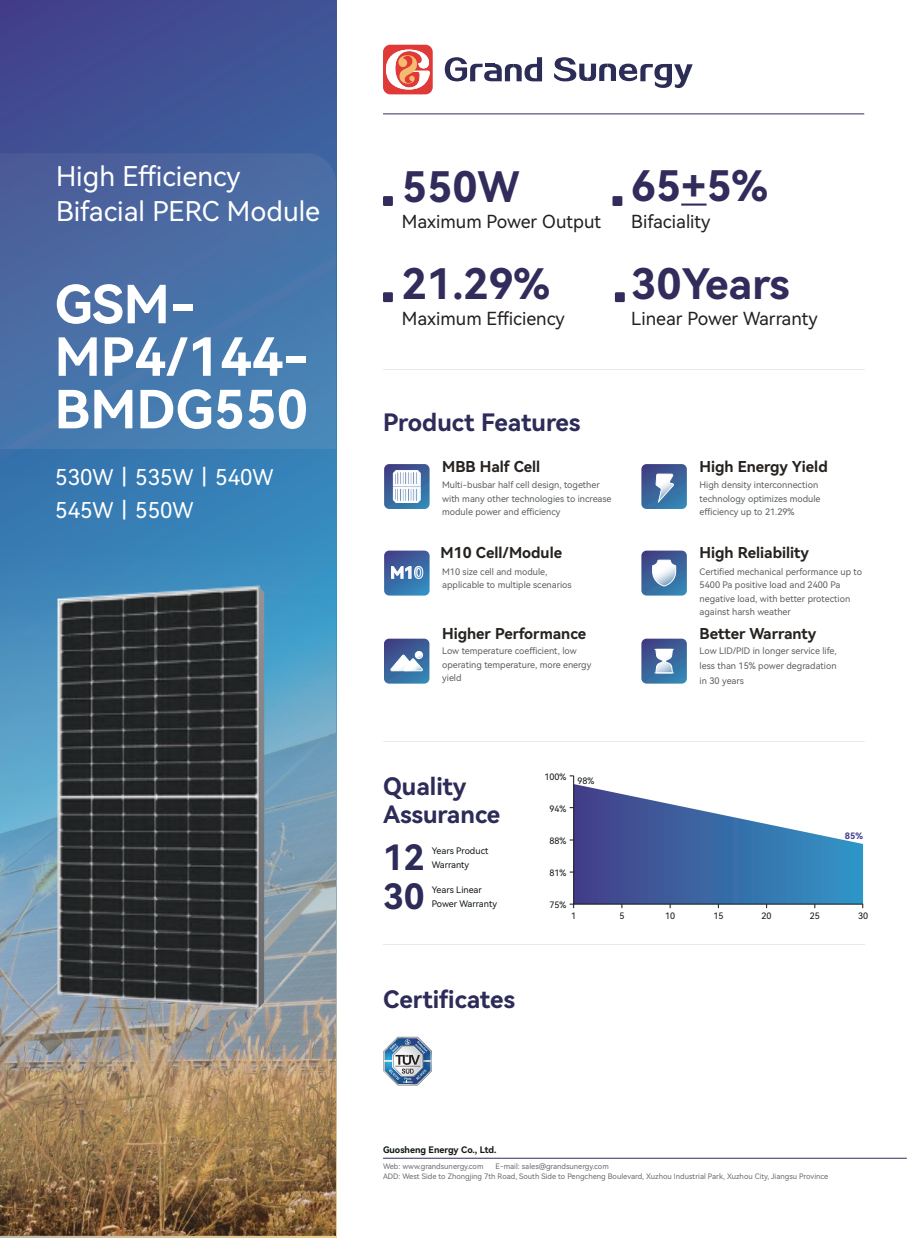
<style>
.page{position:relative;width:919px;height:1238px;background:#fff}
.page>*{position:absolute;margin:0;border:0;box-sizing:border-box;transform-origin:0 0}
.t1{font:52.5px/52.5px "Harmony OS Sans SC Bold";color:#fff}
.t2{font:42px "Harmony OS Sans SC Bold";color:#322c5c}
.t3{font:34.8px "Harmony OS Sans SC Bold";color:#2d2b58}
.t4{font:27.15px/34.5px "Harmony OS Sans SC";color:#fff}
.t5{font:24px/28.8px "Harmony OS Sans SC Bold";color:#2d2b58}
.t6{font:21.75px/32.4px "Harmony OS Sans SC";color:#fff}
.t7{font:18px "Harmony OS Sans SC";color:#241f1f}
.t8{font:15px "Harmony OS Sans SC Bold";color:#262220}
.t9{font:9px/13.5px "Harmony OS Sans SC";color:#5b5f61}
.t10{font:9px/13.5px "Harmony OS Sans SC";color:#121717}
.t11{font:9px "Harmony OS Sans SC Bold";color:#121717}
.t12{font:8.85px "Harmony OS Sans SC";color:#121717}
.t13{font:8.85px "Harmony OS Sans SC Bold";color:#46438f}
.t14{font:7.5px/9.8px "Harmony OS Sans SC";color:#696b6e}
</style>
<div class="page">
<div style="left:612px;top:196px;width:10px;height:10px;background:#322c5c"></div>
<div style="left:0;top:0;width:336px;height:1237px;background:linear-gradient(to right,#42458d,#3e5c9b)"></div>
<img style="left:0;top:153px;width:336px;height:1082px">
<hr style="left:383px;top:1157px;width:523px;height:1px;background:#322c5c">
<hr style="left:383px;top:741px;width:481px;height:1px;background:#ebe9ea">
<hr style="left:383px;top:369px;width:481px;height:1px;background:#ebe9ea">
<hr style="left:383px;top:943px;width:481px;height:1px;background:#ebe9ea">
<div style="left:383px;top:196px;width:10px;height:10px;background:#322c5c"></div>
<div style="left:383px;top:292px;width:10px;height:10px;background:#322c5c"></div>
<div style="left:615px;top:292px;width:9px;height:10px;background:#322c5c"></div>
<hr style="left:383px;top:113px;width:481px;height:1px;background:#322c5c">
<svg style="left:444px;top:57px;width:98px;height:24px"></svg>
<svg style="left:554px;top:57px;width:138px;height:31px"></svg>
<svg style="left:383px;top:45px;width:49px;height:49px"></svg>
<svg style="left:641px;top:464px;width:45px;height:45px;background:#597caa"></svg>
<svg style="left:384px;top:638px;width:45px;height:45px;background:#6080ad"></svg>
<div style="left:415px;top:651px;width:7px;height:7px;border:1px solid #fff;border-radius:50%"></div>
<svg style="left:641px;top:550px;width:45px;height:45px;background:#6a89b3"></svg>
<svg style="left:641px;top:638px;width:45px;height:45px;background:#5f80ad"></svg>
<svg style="left:384px;top:464px;width:45px;height:45px"></svg>
<svg style="left:384px;top:550px;width:45px;height:45px;background:#547db1"></svg>
<svg style="left:569px;top:775px;width:294px;height:133px"></svg>
<svg style="left:383px;top:1036px;width:49px;height:49px"></svg>
<hr style="left:681px;top:203px;width:25px;height:3px;background:#322c5c">
<img style="left:44px;top:582px;width:218px;height:430px">
<svg style="left:258px;top:586px;width:6px;height:421px;background:#858689"></svg>
<h3 class="t4" style="left:56px;top:158px;width:265px">High Efficiency<br>Bifacial PERC Module</h3>
<h1 class="t1" style="left:55px;top:276px;width:256px">GSM-<br>MP4/144-<br>BMDG550</h1>
<h3 class="t6" style="left:55px;top:460px;width:220px">530W丨535W丨540W<br>545W丨550W</h3>
<h2 class="t2" style="left:402px;top:157px;width:119px">550W</h2>
<h2 class="t2" style="left:630px;top:157px;width:138px">65+5%</h2>
<h3 class="t7" style="left:402px;top:208px;width:201px">Maximum Power Output</h3>
<h3 class="t7" style="left:631px;top:208px;width:81px">Bifaciality</h3>
<h2 class="t2" style="left:402px;top:254px;width:149px">21.29%</h2>
<h2 class="t2" style="left:631px;top:254px;width:160px">30Years</h2>
<h3 class="t7" style="left:402px;top:306px;width:165px">Maximum Efficiency</h3>
<h3 class="t7" style="left:631px;top:306px;width:188px">Linear Power Warranty</h3>
<h3 class="t5" style="left:383px;top:407px;width:199px">Product Features</h3>
<h3 class="t8" style="left:442px;top:456px;width:100px">MBB Half Cell</h3>
<p class="t9" style="left:442px;top:478px;width:171px">Multi-busbar half cell design, together with many other technologies to increase module power and efficiency</p>
<h3 class="t8" style="left:699px;top:456px;width:130px">High Energy Yield</h3>
<p class="t9" style="left:699px;top:478px;width:122px">High density interconnection technology optimizes module efficiency up to 21.29%</p>
<h3 class="t8" style="left:440px;top:542px;width:123px">M10 Cell/Module</h3>
<h3 class="t8" style="left:699px;top:542px;width:111px">High Reliability</h3>
<p class="t9" style="left:442px;top:564px;width:131px">M10 size cell and module, applicable to multiple scenarios</p>
<h3 class="t8" style="left:442px;top:623px;width:145px">Higher Performance</h3>
<h3 class="t8" style="left:699px;top:623px;width:118px">Better Warranty</h3>
<p class="t9" style="left:699px;top:564px;width:164px">Certified mechanical performance up to 5400 Pa positive load and 2400 Pa negative load, with better protection against harsh weather</p>
<p class="t9" style="left:442px;top:644px;width:151px">Low temperature coefficient, low operating temperature, more energy yield</p>
<p class="t9" style="left:699px;top:643px;width:138px;line-height:15px;text-align:justify">Low LID/PID in longer service life, less than 15% power degradation in 30 years</p>
<h3 class="t5" style="left:383px;top:770px;width:119px">Quality<br>Assurance</h3>
<h3 class="t3" style="left:383px;top:832px;width:43px">12</h3>
<h3 class="t3" style="left:383px;top:872px;width:43px">30</h3>
<p class="t10" style="left:432px;top:844px;width:58px">Years Product<br>Warranty</p>
<p class="t10" style="left:432px;top:882px;width:67px">Years Linear<br>Power Warranty</p>
<h3 class="t5" style="left:383px;top:984px;width:133px">Certificates</h3>
<p class="t12" style="left:544px;top:770px;width:23px">100%</p>
<p class="t12" style="left:549px;top:802px;width:18px">94%</p>
<p class="t12" style="left:549px;top:834px;width:18px">88%</p>
<p class="t12" style="left:549px;top:866px;width:18px">81%</p>
<p class="t12" style="left:549px;top:898px;width:18px">75%</p>
<p class="t12" style="left:577px;top:774px;width:18px">98%</p>
<p class="t12" style="left:571px;top:909px;width:7px">1</p>
<p class="t13" style="left:844px;top:829px;width:20px">85%</p>
<p class="t12" style="left:619px;top:909px;width:7px">5</p>
<p class="t12" style="left:665px;top:909px;width:12px">10</p>
<p class="t12" style="left:713px;top:909px;width:12px">15</p>
<p class="t12" style="left:761px;top:909px;width:12px">20</p>
<p class="t12" style="left:809px;top:909px;width:12px">25</p>
<p class="t12" style="left:858px;top:909px;width:12px">30</p>
<p class="t11" style="left:383px;top:1143px;width:115px">Guosheng Energy Co., Ltd.</p>
<p class="t14" style="left:383px;top:1161px;width:446px;text-indent:113px">E-mail: sales@grandsunergy.com<br>ADD: West Side to Zhongjing 7th Road, South Side to Pengcheng Boulevard, Xuzhou Industrial Park, Xuzhou City, Jiangsu Province</p>
<p class="t14" style="left:383px;top:1161px;width:102px">Web: www.grandsunergy.com</p>
</div>
